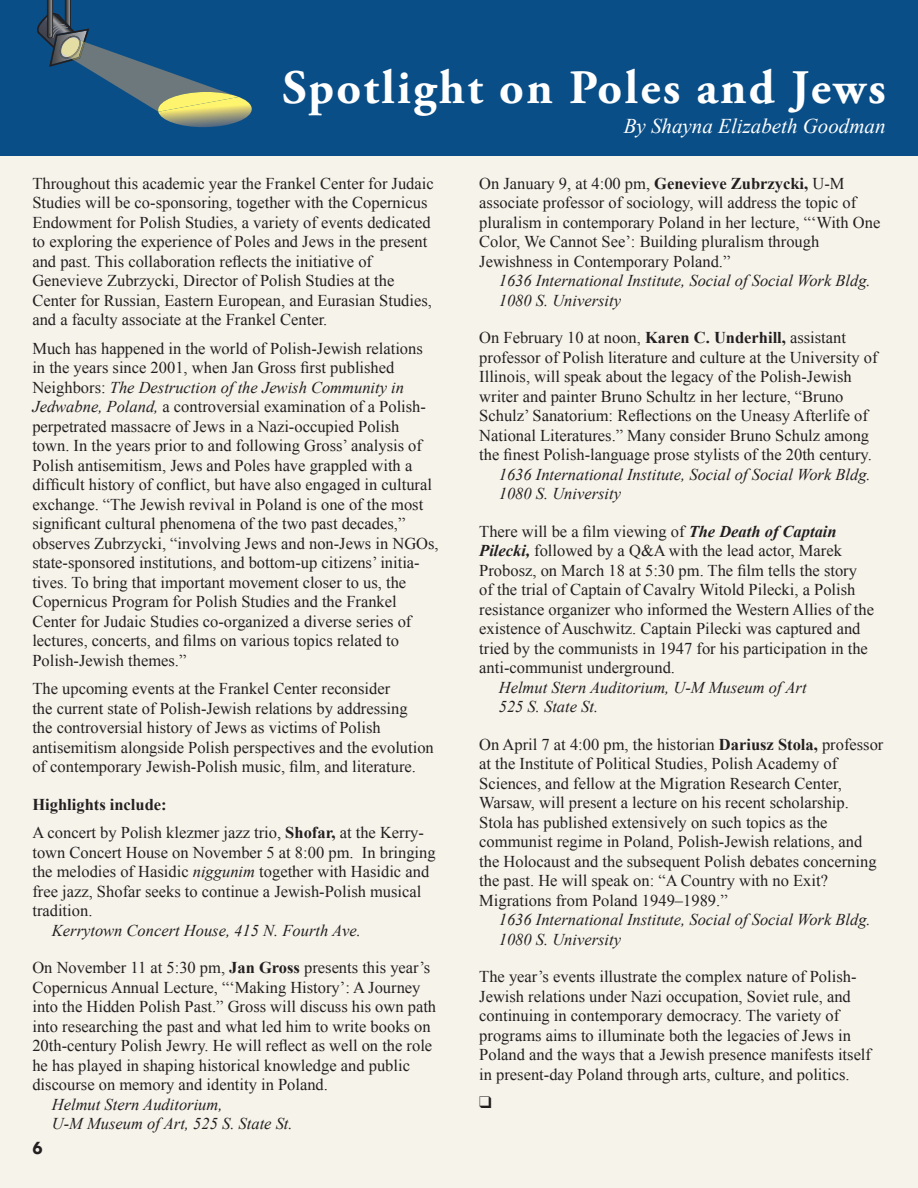
<style>
.page{position:relative;width:918px;height:1188px;background:#fff}
.page>*{position:absolute;margin:0;border:0;box-sizing:border-box;transform-origin:0 0}
.t1{font:700 48px "Adobe Garamond Pro";letter-spacing:.05em;color:#fff}
.t2{font:italic 21px "Times New Roman";color:#fff}
.t3{font:700 19.5px "Tw Cen";color:#231f20}
.t4{font:16.5px/19.5px "Times New Roman";color:#231f20}
.t5{font:italic 16.5px/19.5px "Times New Roman";color:#231f20}
.s1{font-style:italic}
.s2{font-weight:700}
.s3{font-weight:700;font-style:italic}
</style>
<div class="page">
<div style="left:0;top:106px;width:918px;height:1082px;background:#f5f3ea"></div>
<div style="left:0;top:0;width:918px;height:156px;background:#0a4e87"></div>
<svg style="left:37px;top:0;width:187px;height:112px"></svg>
<img style="left:158px;top:96px;width:94px;height:31px">
<img style="left:158px;top:92px;width:78px;height:20px">
<h1 class="t1" style="left:282px;top:60px;width:605px">Spotlight on Poles and Jews</h1>
<p class="t2" style="left:624px;top:112px;width:263px">By Shayna Elizabeth Goodman</p>
<p class="t4" style="left:32px;top:173px;width:403px">Throughout this academic year the Frankel Center for Judaic Studies will be co-sponsoring, together with the Copernicus Endowment for Polish Studies, a variety of events dedicated to exploring the experience of Poles and Jews in the present and past. This collaboration reflects the initiative of Genevieve Zubrzycki, Director of Polish Studies at the Center for Russian, Eastern European, and Eurasian Studies, and a faculty associate at the Frankel Center.</p>
<p class="t4" style="left:32px;top:338px;width:408px">Much has happened in the world of Polish-Jewish relations in the years since 2001, when Jan Gross first published Neighbors: <span class="s1">The Destruction of the Jewish Community in Jedwabne, Poland,</span> a controversial examination of a Polish&shy;perpetrated massacre of Jews in a Nazi-occupied Polish town. In the years prior to and following Gross’ analysis of Polish antisemitism, Jews and Poles have grappled with a difficult history of conflict, but have also engaged in cultural exchange. “The Jewish revival in Poland is one of the most significant cultural phenomena of the two past decades,” observes Zubrzycki, “involving Jews and non-Jews in NGOs, state-sponsored institutions, and bottom-up citizens’ initia&shy;tives. To bring that important movement closer to us, the Copernicus Program for Polish Studies and the Frankel Center for Judaic Studies co-organized a diverse series of lectures, concerts, and films on various topics related to Polish-Jewish themes.”</p>
<p class="t4" style="left:32px;top:679px;width:403px">The upcoming events at the Frankel Center reconsider<br>the current state of Polish-Jewish relations by addressing<br>the controversial history of Jews as victims of Polish antisemitism alongside Polish perspectives and the evolution of contemporary Jewish-Polish music, film, and literature.</p>
<p class="t4" style="left:32px;top:790px;width:393px;line-height:28.5px"><span class="s2">Highlights include:<br></span>A concert by Polish klezmer jazz trio, <span class="s2">Shofar,</span> at the Kerry-</p>
<p class="t4" style="left:32px;top:842px;width:405px">town Concert House on November 5 at 8:00 pm. In bringing the melodies of Hasidic <span class="s1">niggunim</span> together with Hasidic and free jazz, Shofar seeks to continue a Jewish-Polish musical tradition.</p>
<p class="t5" style="left:52px;top:920px;width:311px">Kerrytown Concert House, 415 N. Fourth Ave.</p>
<p class="t4" style="left:32px;top:958px;width:405px">On November 11 at 5:30 pm, <span class="s2">Jan Gross</span> presents this year’s Copernicus Annual Lecture, “‘Making History’: A Journey into the Hidden Polish Past.” Gross will discuss his own path into researching the past and what led him to write books on 20th-century Polish Jewry. He will reflect as well on the role he has played in shaping historical knowledge and public discourse on memory and identity in Poland.</p>
<p class="t5" style="left:52px;top:1094px;width:242px">Helmut Stern Auditorium,<br>U-M Museum of Art, 525 S. State St.</p>
<p class="t3" style="left:32px;top:1136px;width:12px">6</p>
<p class="t4" style="left:479px;top:173px;width:403px">On January 9, at 4:00 pm, <span class="s2">Genevieve Zubrzycki,</span> U-M associate professor of sociology, will address the topic of pluralism in contemporary Poland in her lecture, “‘With One Color, We Cannot See’: Building pluralism through Jewishness in Contemporary Poland.”</p>
<p class="t5" style="left:499px;top:271px;width:373px">1636 International Institute, Social of Social Work Bldg.<br>1080 S. University</p>
<p class="t4" style="left:479px;top:328px;width:400px">On February 10 at noon, <span class="s2">Karen C. Underhill,</span> assistant professor of Polish literature and culture at the University of Illinois, will speak about the legacy of the Polish-Jewish writer and painter Bruno Schultz in her lecture, “Bruno Schulz’ Sanatorium: Reflections on the Uneasy Afterlife of National Literatures.” Many consider Bruno Schulz among the finest Polish-language prose stylists of the 20th century.</p>
<p class="t5" style="left:499px;top:464px;width:373px">1636 International Institute, Social of Social Work Bldg.<br>1080 S. University</p>
<p class="t4" style="left:479px;top:521px;width:396px">There will be a film viewing of <span class="s3">The Death of Captain Pilecki,</span> followed by a Q&amp;A with the lead actor, Marek Probosz, on March 18 at 5:30 pm. The film tells the story of the trial of Captain of Cavalry Witold Pilecki, a Polish resistance organizer who informed the Western Allies of the existence of Auschwitz. Captain Pilecki was captured and tried by the communists in 1947 for his participation in the anti-communist underground.</p>
<p class="t5" style="left:499px;top:677px;width:309px">Helmut Stern Auditorium, U-M Museum of Art<br>525 S. State St.</p>
<p class="t4" style="left:479px;top:734px;width:406px">On April 7 at 4:00 pm, the historian <span class="s2">Dariusz Stola,</span> professor at the Institute of Political Studies, Polish Academy of Sciences, and fellow at the Migration Research Center, Warsaw, will present a lecture on his recent scholarship.<br>Stola has published extensively on such topics as the communist regime in Poland, Polish-Jewish relations, and the Holocaust and the subsequent Polish debates concerning the past. He will speak on: “A Country with no Exit?<br>Migrations from Poland 1949–1989.”</p>
<p class="t5" style="left:499px;top:910px;width:373px">1636 International Institute, Social of Social Work Bldg.<br>1080 S. University</p>
<p class="t4" style="left:479px;top:967px;width:393px">The year’s events illustrate the complex nature of Polish-Jewish relations under Nazi occupation, Soviet rule, and continuing in contemporary democracy. The variety of programs aims to illuminate both the legacies of Jews in Poland and the ways that a Jewish presence manifests itself in present-day Poland through arts, culture, and politics.</p>
</div>
